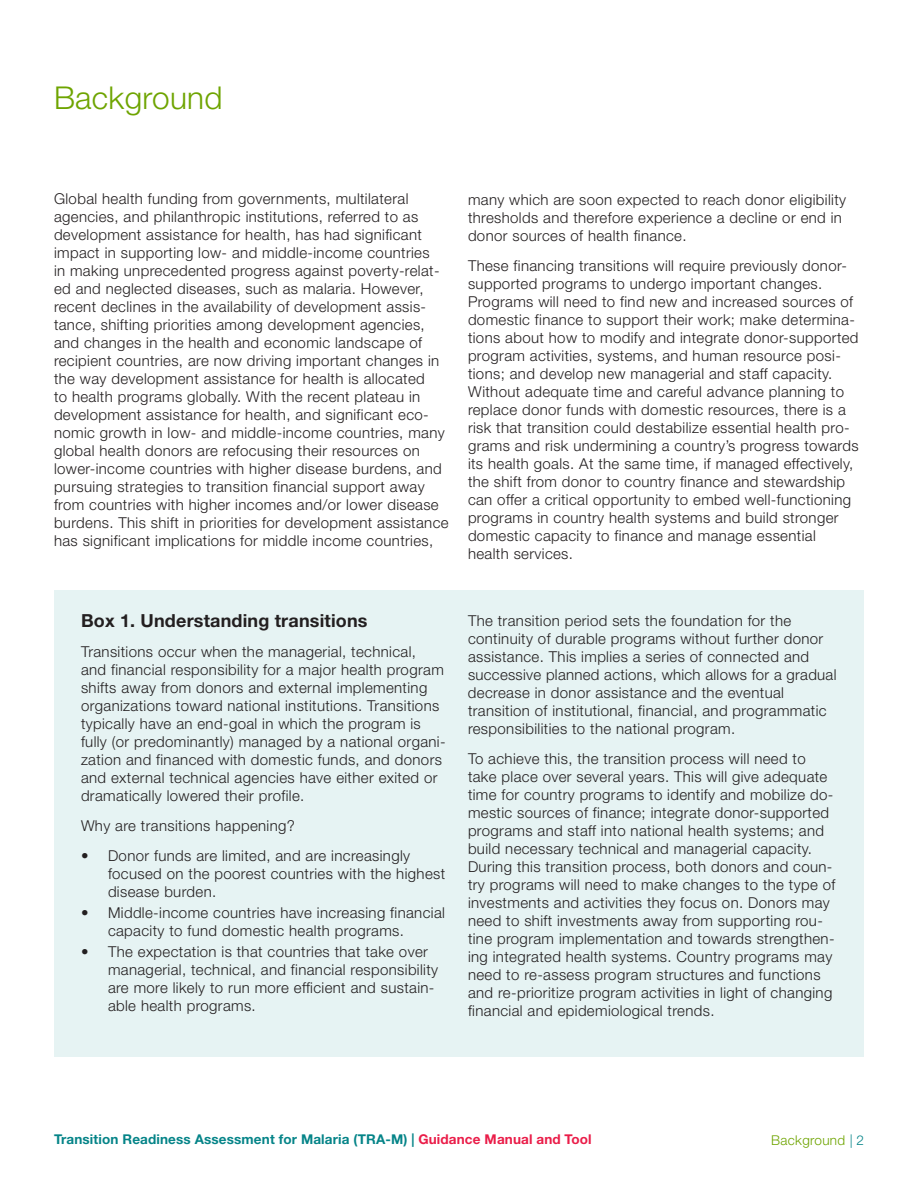
<style>
.page{position:relative;width:918px;height:1188px;background:#fff}
.page>*{position:absolute;margin:0;border:0;box-sizing:border-box;transform-origin:0 0}
.t1{font:300 31.5px "Helvetica Neue LT Std";letter-spacing:.01em;color:#6ea400}
.t2{font:700 18px "Helvetica Neue LT Std";letter-spacing:.01em;color:#231f20}
.t3{font:300 15px/18px "Helvetica Neue LT Std";letter-spacing:.025em;color:#231f20}
.t4{font:700 13.5px "Helvetica Neue LT Std";letter-spacing:.01em;color:#058488}
.t5{font:300 13.5px "Helvetica Neue LT Std";letter-spacing:.025em;color:#6ea400}
.s1{color:#ea1d49}
.s2{color:#058488}
</style>
<div class="page">
<div style="left:54px;top:590px;width:810px;height:467px;background:#e6f3f3"></div>
<h1 class="t1" style="left:54px;top:79px;width:170px">Background</h1>
<p class="t3" style="left:54px;top:190px;width:396px">Global health funding from governments, multilateral agencies, and philanthropic institutions, referred to as development assistance for health, has had significant impact in supporting low- and middle-income countries<br>in making unprecedented progress against poverty-relat&shy;ed and neglected diseases, such as malaria. However, recent declines in the availability of development assis&shy;tance, shifting priorities among development agencies, and changes in the health and economic landscape of recipient countries, are now driving important changes in the way development assistance for health is allocated<br>to health programs globally. With the recent plateau in development assistance for health, and significant eco&shy;nomic growth in low- and middle-income countries, many global health donors are refocusing their resources on lower-income countries with higher disease burdens, and pursuing strategies to transition financial support away from countries with higher incomes and/or lower disease burdens. This shift in priorities for development assistance has significant implications for middle income countries,</p>
<p class="t3" style="left:468px;top:190px;width:380px">many which are soon expected to reach donor eligibility thresholds and therefore experience a decline or end in donor sources of health finance.</p>
<p class="t3" style="left:468px;top:256px;width:392px">These financing transitions will require previously donor&shy;supported programs to undergo important changes.<br>Programs will need to find new and increased sources of domestic finance to support their work; make determina&shy;tions about how to modify and integrate donor-supported program activities, systems, and human resource posi&shy;tions; and develop new managerial and staff capacity.<br>Without adequate time and careful advance planning to replace donor funds with domestic resources, there is a risk that transition could destabilize essential health pro&shy;grams and risk undermining a country’s progress towards its health goals. At the same time, if managed effectively, the shift from donor to country finance and stewardship can offer a critical opportunity to embed well-functioning programs in country health systems and build stronger domestic capacity to finance and manage essential health services.</p>
<p class="t2" style="left:81px;top:609px;width:288px">Box 1. Understanding transitions</p>
<p class="t3" style="left:81px;top:642px;width:366px">Transitions occur when the managerial, technical,<br>and financial responsibility for a major health program shifts away from donors and external implementing organizations toward national institutions. Transitions typically have an end-goal in which the program is fully (or predominantly) managed by a national organi&shy;zation and financed with domestic funds, and donors and external technical agencies have either exited or dramatically lowered their profile.</p>
<p class="t3" style="left:81px;top:816px;width:215px">Why are transitions happening?</p>
<p class="t3" style="left:108px;top:846px;width:339px;text-indent:-27px">• Donor funds are limited, and are increasingly focused on the poorest countries with the highest disease burden.</p>
<p class="t3" style="left:108px;top:903px;width:338px;text-indent:-27px">• Middle-income countries have increasing financial capacity to fund domestic health programs.</p>
<p class="t3" style="left:108px;top:942px;width:332px;text-indent:-27px">• The expectation is that countries that take over managerial, technical, and financial responsibility are more likely to run more efficient and sustain&shy;able health programs.</p>
<p class="t3" style="left:468px;top:612px;width:370px">The transition period sets the foundation for the continuity of durable programs without further donor assistance. This implies a series of connected and successive planned actions, which allows for a gradual decrease in donor assistance and the eventual transition of institutional, financial, and programmatic responsibilities to the national program.</p>
<p class="t3" style="left:468px;top:750px;width:369px">To achieve this, the transition process will need to take place over several years. This will give adequate time for country programs to identify and mobilize do&shy;mestic sources of finance; integrate donor-supported programs and staff into national health systems; and build necessary technical and managerial capacity.<br>During this transition process, both donors and coun&shy;try programs will need to make changes to the type of investments and activities they focus on. Donors may need to shift investments away from supporting rou&shy;tine program implementation and towards strengthen&shy;ing integrated health systems. Country programs may need to re-assess program structures and functions and re-prioritize program activities in light of changing financial and epidemiological trends.</p>
<p class="t4" style="left:54px;top:1131px;width:539px">Transition Readiness Assessment for Malaria (TRA-M) | <span class="s1">Guidance Manual and Tool</span></p>
<p class="t5" style="left:771px;top:1131px;width:94px">Background <span class="s2">| 2</span></p>
</div>
